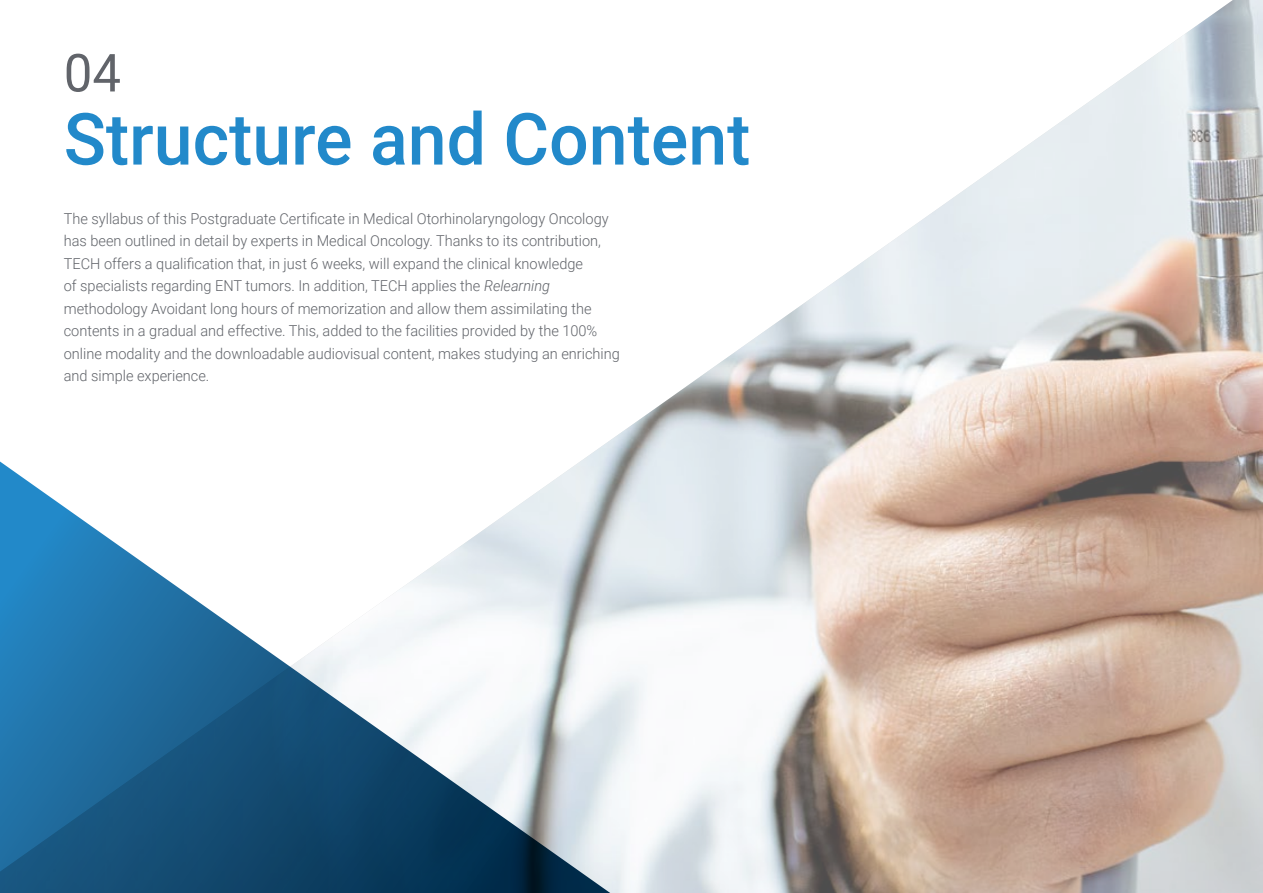
<style>
.page{position:relative;width:1263px;height:893px;background:#fff}
.page>*{position:absolute;margin:0;border:0;box-sizing:border-box;transform-origin:0 0}
.t1{font:500 72px "Roboto";color:#2289ca}
.t2{font:52.5px "Roboto";color:#61646a}
.t3{font:300 15px/22.5px "Roboto";color:#61646a}
.s1{font-style:italic}
</style>
<div class="page">
<img style="left:602px;top:0;width:661px;height:893px">
<svg style="left:0;top:446px;width:640px;height:447px"></svg>
<h2 class="t2" style="left:64px;top:36px;width:59px">04</h2>
<h1 class="t1" style="left:64px;top:89px;width:688px">Structure and Content</h1>
<p class="t3" style="left:64px;top:207px;width:558px">The syllabus of this Postgraduate Certificate in Medical Otorhinolaryngology Oncology has been outlined in detail by experts in Medical Oncology. Thanks to its contribution, TECH offers a qualification that, in just 6 weeks, will expand the clinical knowledge<br>of specialists regarding ENT tumors. In addition, TECH applies the <span class="s1">Relearning </span>methodology Avoidant long hours of memorization and allow them assimilating the contents in a gradual and effective. This, added to the facilities provided by the 100% online modality and the downloadable audiovisual content, makes studying an enriching and simple experience.</p>
</div>
